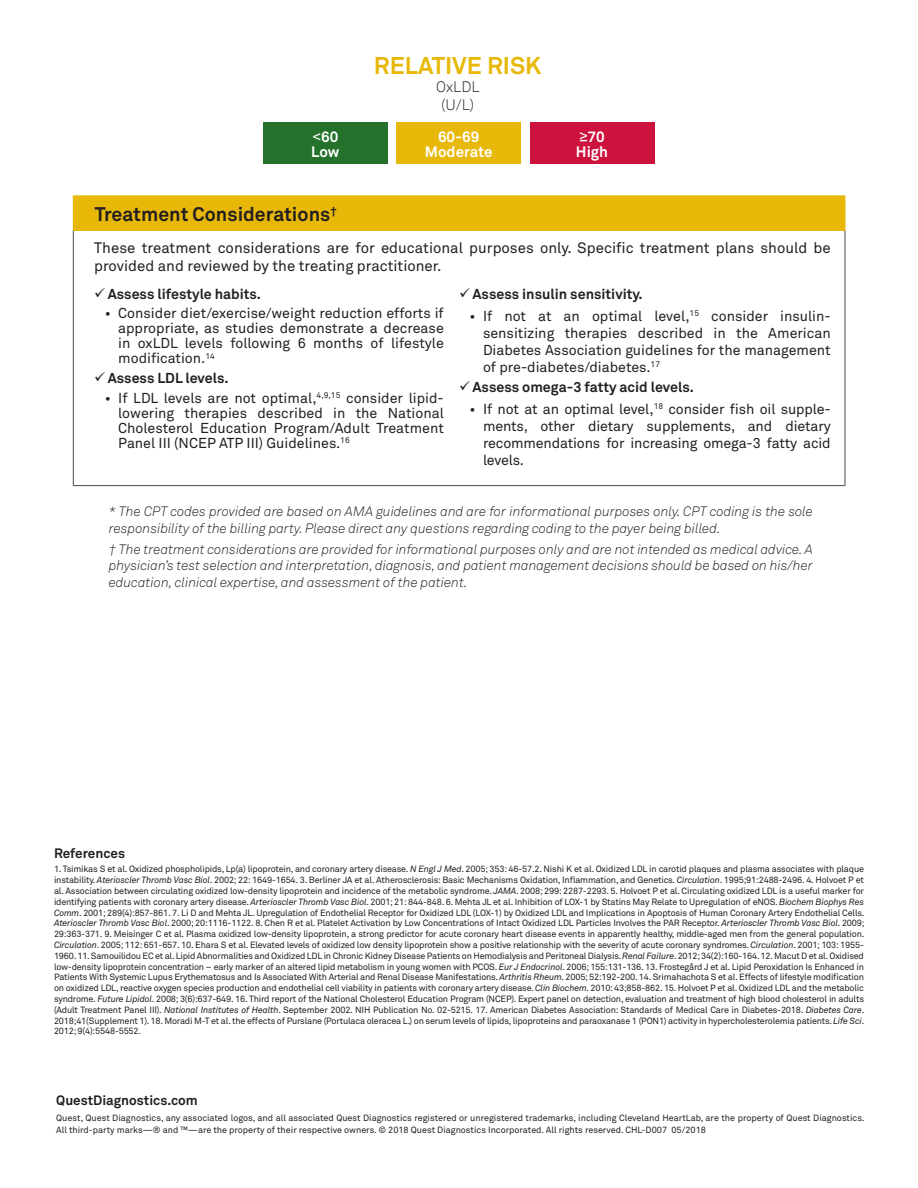
<style>
.page{position:relative;width:918px;height:1188px;background:#fff}
.page>*{position:absolute;margin:0;border:0;box-sizing:border-box;transform-origin:0 0}
.t1{font:700 24px "Akkurat Pro";color:#e8b809}
.Diagnosis_Header{font:700 19.5px "Akkurat Pro";color:#231f20}
.Headers{font:15px/18px "Akkurat Pro";color:#231f20}
.t2{font:700 15px "Akkurat Pro";color:#fff}
.t3{font:300 15px "Akkurat Pro";color:#231f20}
.t4{font:14.25px/15px "Akkurat Pro";color:#231f20;text-align:justify}
.t5{font:700 14.25px "Akkurat Pro";color:#231f20}
.Bulleted_List{font:italic 300 13.5px/16.6px "Akkurat Pro";color:#231f20}
.Bulleted_List-2{font:700 13.5px "Akkurat Pro";color:#231f20}
.Reference_Header{font:700 13.5px "Akkurat Pro";color:#231f20}
.References{font:9px/10.8px "Akkurat Pro";letter-spacing:-.02em;color:#231f20;text-align:justify}
.Bulleted_List-3{font:9px/12.6px "Akkurat Pro";color:#231f20}
.s1{font-family:"Arial";font-weight:400}
.s2{font-style:italic}
</style>
<div class="page">
<div style="left:73px;top:196px;width:772px;height:35px;background:#e8b809"></div>
<hr style="left:73px;top:195px;width:772px;height:1px;background:#e8b809">
<hr style="left:845px;top:196px;width:1px;height:35px;background:#e8b809">
<hr style="left:73px;top:231px;width:1px;height:254px;background:#464b54">
<hr style="left:845px;top:231px;width:1px;height:254px;background:#464b54">
<hr style="left:73px;top:485px;width:772px;height:1px;background:#464b54">
<div style="left:263px;top:122px;width:125px;height:42px;background:#23712a"></div>
<div style="left:396px;top:122px;width:125px;height:42px;background:#e8b809"></div>
<div style="left:530px;top:122px;width:124px;height:42px;background:#cd123d"></div>
<p class="t2" style="left:312px;top:127px;width:27px"><span class="s1">&lt;</span>60</p>
<p class="t2" style="left:311px;top:142px;width:30px">Low</p>
<p class="t1" style="left:374px;top:51px;width:169px">RELATIVE RISK</p>
<p class="t3" style="left:436px;top:78px;width:45px">OxLDL</p>
<p class="t3" style="left:441px;top:96px;width:35px">(U/L)</p>
<p class="t2" style="left:438px;top:127px;width:43px">60-69</p>
<p class="t2" style="left:425px;top:142px;width:69px">Moderate</p>
<p class="t2" style="left:579px;top:127px;width:27px"><span class="s1">≥</span>70</p>
<p class="t2" style="left:576px;top:142px;width:34px">High</p>
<p class="Diagnosis_Header" style="left:95px;top:202px;width:244px">Treatment Considerations<sup>†</sup></p>
<p class="Headers" style="left:94px;top:238px;width:738px">These treatment considerations are for educational purposes only. Specific treatment plans should be provided and reviewed by the treating practitioner.</p>
<p class="t5" style="left:94px;top:285px;width:168px">✓ Assess lifestyle habits.</p>
<p class="t4" style="left:118px;top:306px;width:327px;text-indent:-14px">• Consider diet/exercise/weight reduction efforts if appropriate, as studies demonstrate a decrease in oxLDL levels following 6 months of lifestyle modification.<sup>14</sup></p>
<p class="t5" style="left:94px;top:370px;width:136px">✓ Assess LDL levels.</p>
<p class="t4" style="left:118px;top:391px;width:327px;text-indent:-14px">• If LDL levels are not optimal,<sup>4,9,15</sup> consider lipid&shy;lowering therapies described in the National Cholesterol Education Program/Adult Treatment Panel III (NCEP ATP III) Guidelines.<sup>16</sup></p>
<p class="t5" style="left:459px;top:285px;width:185px">✓ Assess insulin sensitivity.</p>
<p class="t4" style="left:483px;top:307px;width:349px;line-height:17.1px;text-indent:-14px">• If not at an optimal level,<sup>15</sup> consider insulin&shy;sensitizing therapies described in the American Diabetes Association guidelines for the management of pre-diabetes/diabetes.<sup>17</sup></p>
<p class="t5" style="left:459px;top:378px;width:236px">✓ Assess omega-3 fatty acid levels.</p>
<p class="t4" style="left:483px;top:400px;width:349px;line-height:17.1px;text-indent:-14px">• If not at an optimal level,<sup>18</sup> consider fish oil supple&shy;ments, other dietary supplements, and dietary recommendations for increasing omega-3 fatty acid levels.</p>
<p class="Bulleted_List" style="left:109px;top:504px;width:706px;line-height:16.2px">* The CPT codes provided are based on AMA guidelines and are for informational purposes only. CPT coding is the sole responsibility of the billing party. Please direct any questions regarding coding to the payer being billed.</p>
<p class="Bulleted_List" style="left:109px;top:541px;width:706px;text-align:justify">† The treatment considerations are provided for informational purposes only and are not intended as medical advice. A physician’s test selection and interpretation, diagnosis, and patient management decisions should be based on his/her education, clinical expertise, and assessment of the patient.</p>
<p class="Reference_Header" style="left:54px;top:845px;width:73px">References</p>
<p class="References" style="left:54px;top:864px;width:812px">1. Tsimikas S et al. Oxidized phospholipids, Lp(a) lipoprotein, and coronary artery disease. <span class="s2">N Engl J Med</span>. 2005; 353: 46-57.2. Nishi K et al. Oxidized LDL in carotid plaques and plasma associates with plaque instability. <span class="s2">Aterioscler Thromb Vasc Biol</span>. 2002; 22: 1649-1654. 3. Berliner JA et al. Atherosclerosis: Basic Mechanisms Oxidation, Inflammation, and Genetics. <span class="s2">Circulation</span>. 1995;91:2488-2496. 4. Holvoet P et al. Association between circulating oxidized low-density lipoprotein and incidence of the metabolic syndrome. <span class="s2">JAMA</span>. 2008; 299: 2287-2293. 5. Holvoet P et al. Circulating oxidized LDL is a useful marker for identifying patients with coronary artery disease. <span class="s2">Arterioscler Thromb Vasc Biol</span>. 2001; 21: 844-848. 6. Mehta JL et al. Inhibition of LOX-1 by Statins May Relate to Upregulation of eNOS. <span class="s2">Biochem Biophys Res Comm</span>. 2001; 289(4):857-861. 7. Li D and Mehta JL. Upregulation of Endothelial Receptor for Oxidized LDL (LOX-1) by Oxidized LDL and Implications in Apoptosis of Human Coronary Artery Endothelial Cells.<br><span class="s2">Aterioscler Thromb Vasc Biol</span>. 2000; 20:1116-1122. 8. Chen R et al. Platelet Activation by Low Concentrations of Intact Oxidized LDL Particles Involves the PAR Receptor. <span class="s2">Arterioscler Thromb Vasc Biol</span>. 2009; 29:363-371. 9. Meisinger C et al. Plasma oxidized low-density lipoprotein, a strong predictor for acute coronary heart disease events in apparently healthy, middle-aged men from the general population.<br><span class="s2">Circulation</span>. 2005; 112: 651-657. 10. Ehara S et al. Elevated levels of oxidized low density lipoprotein show a positive relationship with the severity of acute coronary syndromes. <span class="s2">Circulation</span>. 2001; 103: 1955- 1960. 11. Samouilidou EC et al. Lipid Abnormalities and Oxidized LDL in Chronic Kidney Disease Patients on Hemodialysis and Peritoneal Dialysis. <span class="s2">Renal Failure</span>. 2012; 34(2):160-164. 12. Macut D et al. Oxidised low-density lipoprotein concentration – early marker of an altered lipid metabolism in young women with PCOS. <span class="s2">Eur J Endocrinol</span>. 2006; 155:131-136. 13. Frostegård J et al. Lipid Peroxidation Is Enhanced in Patients With Systemic Lupus Erythematosus and Is Associated With Arterial and Renal Disease Manifestations. <span class="s2">Arthritis Rheum</span>. 2005; 52:192-200. 14. Srimahachota S et al. Effects of lifestyle modification on oxidized LDL, reactive oxygen species production and endothelial cell viability in patients with coronary artery disease. <span class="s2">Clin Biochem</span>. 2010: 43;858-862. 15. Holvoet P et al. Oxidized LDL and the metabolic syndrome. <span class="s2">Future Lipidol</span>. 2008; 3(6):637-649. 16. Third report of the National Cholesterol Education Program (NCEP). Expert panel on detection, evaluation and treatment of high blood cholesterol in adults (Adult Treatment Panel III). <span class="s2">National Institutes of Health</span>. September 2002. NIH Publication No. 02-5215. 17. American Diabetes Association: Standards of Medical Care in Diabetes-2018. <span class="s2">Diabetes Care</span>.<br>2018;41(Supplement 1). 18. Moradi M-T et al. the effects of Purslane (Portulaca oleracea L.) on serum levels of lipids, lipoproteins and paraoxanase 1 (PON1) activity in hypercholesterolemia patients. <span class="s2">Life Sci</span>.<br>2012; 9(4):5548-5552.</p>
<p class="Bulleted_List-2" style="left:56px;top:1092px;width:143px">QuestDiagnostics.com</p>
<p class="Bulleted_List-3" style="left:56px;top:1111px;width:810px">Quest, Quest Diagnostics, any associated logos, and all associated Quest Diagnostics registered or unregistered trademarks, including Cleveland HeartLab, are the property of Quest Diagnostics.<br>All third-party marks—® and ™—are the property of their respective owners. © 2018 Quest Diagnostics Incorporated. All rights reserved. CHL-D007 05/2018</p>
</div>
